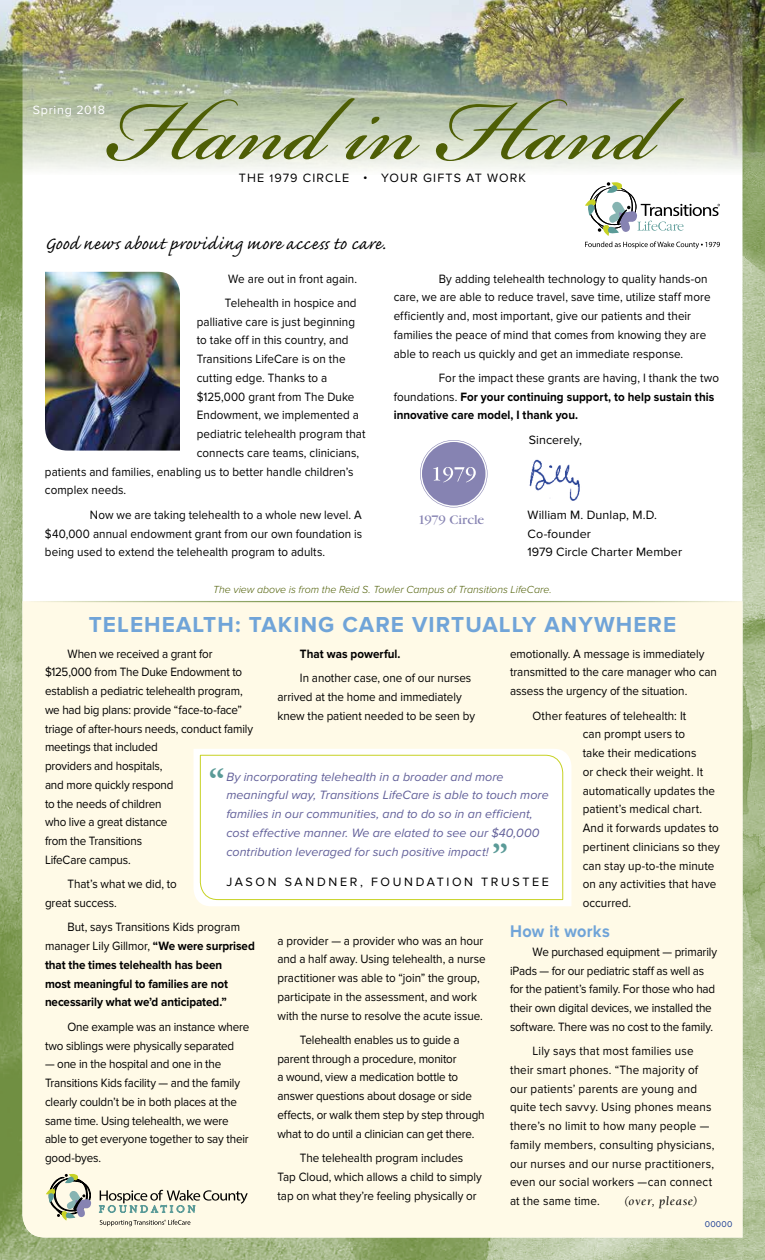
<style>
.page{position:relative;width:765px;height:1260px;background:#fff}
.page>*{position:absolute;margin:0;border:0;box-sizing:border-box;transform-origin:0 0}
.t1{font:137.5px "Bickham Script MM 400";color:#4e5e05}
.t2{font:700 33.75px "Adobe Garamond";color:#5b9b98}
.t3{font:22.5px "Caflisch Script MM 406";letter-spacing:.035em;color:#000}
.t4{font:700 22.5px "Proxima Nova";letter-spacing:.05em;color:#70a4d8}
.t5{font:700 17.5px "Proxima Nova";letter-spacing:.02em;color:#70a4d8;scale:.93 1}
.t6{font:13.75px "Garamond";letter-spacing:-.005em;color:#8683b2}
.t7{font:12.5px/18.8px "Proxima Nova";color:#000;scale:.93 1}
.t8{font:700 12.5px/18.8px "Proxima Nova";color:#000;scale:.93 1}
.t9{font:italic 12.5px/18.8px "Proxima Nova";letter-spacing:.005em;color:#63619a}
.t10{font:12.5px/18.8px "Proxima Nova";color:#000}
.t11{font:12.5px "Proxima Nova";letter-spacing:.21em;color:#000}
.t12{font:12.5px "Proxima Nova";letter-spacing:.09em;color:#000}
.t13{font:italic 12.5px "Berkeley";letter-spacing:.055em;color:#000}
.t14{font:12.5px "Proxima Nova";letter-spacing:.06em;color:#fff}
.t15{font:italic 300 10.62px "Proxima Nova";color:#4e5e05}
.t16{font:8.75px "Proxima Nova";letter-spacing:.03em;color:#1c3e94}
.s1{font-size:11.25px}
.s2{font-weight:400}
</style>
<div class="page">
<img style="left:0;top:175px;width:765px;height:1085px">
<svg style="left:22px;top:175px;width:720px;height:426px"></svg>
<img style="left:0;top:0;width:765px;height:175px">
<div style="left:22px;top:602px;width:720px;height:636px;background:#fffae7"></div>
<hr style="left:22px;top:601px;width:720px;height:1px;background:#708e41">
<svg style="left:420px;top:440px;width:68px;height:68px"></svg>
<img style="left:528px;top:456px;width:56px;height:46px">
<img style="left:45px;top:272px;width:135px;height:179px">
<svg style="left:585px;top:182px;width:135px;height:67px"></svg>
<svg style="left:194px;top:749px;width:377px;height:157px"></svg>
<svg style="left:200px;top:755px;width:363px;height:145px"></svg>
<svg style="left:46px;top:1174px;width:46px;height:47px"></svg>
<svg style="left:99px;top:1190px;width:149px;height:22px"></svg>
<svg style="left:100px;top:1220px;width:90px;height:6px"></svg>
<h1 class="t1" style="left:109px;top:55px;width:548px">Hand in Hand</h1>
<p class="t14" style="left:33px;top:103px;width:74px">Spring 2018</p>
<p class="t12" style="left:239px;top:171px;width:289px">THE <span class="s1">1</span>979 CIRCLE • YOUR GIFTS AT WORK</p>
<h3 class="t3" style="left:45px;top:232px;width:342px">Good news about providing more access to care.</h3>
<p class="t7" style="left:225px;top:266px;width:144px;line-height:24.4px">We are out in front again.<br>Telehealth in hospice and</p>
<p class="t7" style="left:197px;top:312px;width:172px">palliative care is just beginning</p>
<p class="t7" style="left:197px;top:331px;width:165px">to take off in this country, and</p>
<p class="t7" style="left:197px;top:350px;width:161px">Transitions LifeCare is on the</p>
<p class="t7" style="left:197px;top:369px;width:142px">cutting edge. Thanks to a</p>
<p class="t7" style="left:197px;top:387px;width:171px">$125,000 grant from The Duke</p>
<p class="t7" style="left:197px;top:406px;width:176px">Endowment, we implemented a</p>
<p class="t7" style="left:197px;top:425px;width:183px">pediatric telehealth program that</p>
<p class="t7" style="left:197px;top:444px;width:176px">connects care teams, clinicians,</p>
<p class="t7" style="left:45px;top:462px;width:333px">patients and families, enabling us to better handle children’s</p>
<p class="t7" style="left:45px;top:481px;width:89px">complex needs.</p>
<p class="t7" style="left:45px;top:505px;width:343px;text-align:justify;text-indent:45px">Now we are taking telehealth to a whole new level. A $40,000 annual endowment grant from our own foundation is being used to extend the telehealth program to adults.</p>
<p class="t7" style="left:394px;top:269px;width:342px;text-indent:45px">By adding telehealth technology to quality hands-on care, we are able to reduce travel, save time, utilize staff more efficiently and, most important, give our patients and their families the peace of mind that comes from knowing they are able to reach us quickly and get an immediate response.</p>
<p class="t8" style="left:394px;top:369px;width:351px;text-indent:45px"><span class="s2">For the impact these grants are having, I thank the two foundations.</span> For your continuing support, to help sustain this innovative care model, I thank you.</p>
<p class="t10" style="left:529px;top:430px;width:55px">Sincerely,</p>
<p class="t6" style="left:418px;top:512px;width:68px">1979 Circle</p>
<p class="t10" style="left:528px;top:505px;width:156px">William M. Dunlap, M.D.<br>Co-founder<br>1979 Circle Charter Member</p>
<p class="t15" style="left:213px;top:584px;width:340px">The view above is from the Reid S. Towler Campus of Transitions LifeCare.</p>
<h3 class="t4" style="left:89px;top:612px;width:589px">TELEHEALTH: TAKING CARE VIRTUALLY ANYWHERE</h3>
<p class="t7" style="left:45px;top:644px;width:225px;text-indent:22px">When we received a grant for $125,000 from The Duke Endowment to establish a pediatric telehealth program, we had big plans: provide “face-to-face” triage of after-hours needs, conduct family meetings that included<br>providers and hospitals,<br>and more quickly respond<br>to the needs of children<br>who live a great distance<br>from the Transitions<br>LifeCare campus.</p>
<p class="t7" style="left:45px;top:875px;width:143px;text-indent:22px">That’s what we did, to great success.</p>
<p class="t8" style="left:45px;top:918px;width:227px;text-indent:22px"><span class="s2">But, says Transitions Kids program manager Lily Gillmor,</span> “We were surprised that the times telehealth has been<br>most meaningful to families are not necessarily what we’d anticipated.”</p>
<p class="t7" style="left:45px;top:1017px;width:221px;text-indent:22px">One example was an instance where two siblings were physically separated</p>
<p class="t7" style="left:45px;top:1055px;width:221px">— one in the hospital and one in the Transitions Kids facility — and the family clearly couldn’t be in both places at the same time. Using telehealth, we were able to get everyone together to say their good-byes.</p>
<p class="t8" style="left:300px;top:644px;width:110px">That was powerful.</p>
<p class="t7" style="left:278px;top:669px;width:214px;text-indent:22px">In another case, one of our nurses arrived at the home and immediately knew the patient needed to be seen by</p>
<p class="t7" style="left:510px;top:644px;width:224px">emotionally. A message is immediately transmitted to the care manager who can assess the urgency of the situation.</p>
<p class="t7" style="left:583px;top:706px;width:149px;text-indent:-50px">Other features of telehealth: It<br>can prompt users to<br>take their medications<br>or check their weight. It automatically updates the patient’s medical chart.<br>And it forwards updates to pertinent clinicians so they can stay up-to-the minute on any activities that have occurred.</p>
<h3 class="t5" style="left:510px;top:921px;width:109px">How it works</h3>
<p class="t7" style="left:510px;top:942px;width:224px;text-indent:22px">We purchased equipment — primarily iPads — for our pediatric staff as well as for the patient’s family. For those who had their own digital devices, we installed the software. There was no cost to the family.</p>
<p class="t7" style="left:510px;top:1042px;width:221px;text-indent:22px">Lily says that most families use their smart phones. “The majority of our patients’ parents are young and quite tech savvy. Using phones means there’s no limit to how many people — family members, consulting physicians, our nurses and our nurse practitioners, even our social workers —can connect at the same time.</p>
<h2 class="t2" style="left:209px;top:762px;width:17px">“</h2>
<p class="t9" style="left:226px;top:767px;width:324px">By incorporating telehealth in a broader and more meaningful way, Transitions LifeCare is able to touch more families in our communities, and to do so in an efficient, cost effective manner. We are elated to see our $40,000 contribution leveraged for such positive impact!</p>
<p class="t11" style="left:226px;top:874px;width:324px">JASON SANDNER, FOUNDATION TRUSTEE</p>
<h2 class="t2" style="left:492px;top:838px;width:17px">”</h2>
<p class="t7" style="left:278px;top:931px;width:225px">a provider — a provider who was an hour and a half away. Using telehealth, a nurse practitioner was able to “join” the group, participate in the assessment, and work with the nurse to resolve the acute issue.</p>
<p class="t7" style="left:278px;top:1031px;width:224px;text-indent:22px">Telehealth enables us to guide a parent through a procedure, monitor<br>a wound, view a medication bottle to answer questions about dosage or side effects, or walk them step by step through what to do until a clinician can get there.</p>
<p class="t7" style="left:278px;top:1149px;width:221px;text-align:center">The telehealth program includes<br>Tap Cloud, which allows a child to simply tap on what they’re feeling physically or</p>
<p class="t13" style="left:624px;top:1195px;width:76px">(over, please)</p>
<p class="t16" style="left:705px;top:1219px;width:29px">00000</p>
</div>
